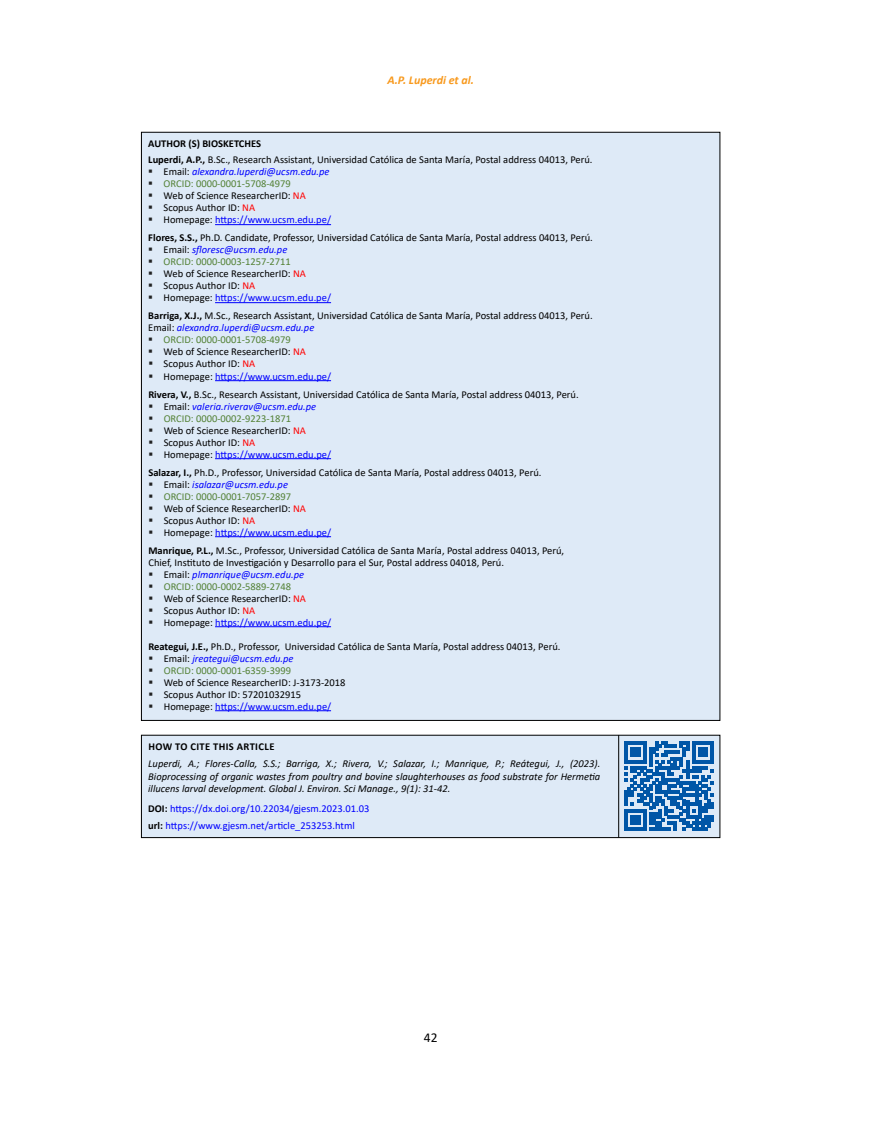
<style>
.page{position:relative;width:872px;height:1127px;background:#fff}
.page>*{position:absolute;margin:0;border:0;box-sizing:border-box;transform-origin:0 0}
.t1{font:13.5px "Calibri";color:#000}
.t2{font:italic 700 12px "Calibri";color:#f8991d}
.t3{font:10.5px/18px "Calibri";color:#000}
.t4{font:italic 10.5px/12.6px "Calibri";color:#000;text-align:justify}
.t5{font:italic 10.5px "Calibri";color:#00f}
.t6{font:10.5px "Calibri";color:#538135}
.t7{font:10.5px/17.1px "Calibri";color:#00f}
.t8{font:700 10.5px "Calibri";letter-spacing:.04em;color:#000}
.s1{font-weight:700}
.s2{color:#202122}
.s3{font-style:normal;color:#000}
.s4{color:#f00}
.s5{color:#00f}
.s6{color:#000}
.s7{font-weight:700;color:#000}
</style>
<div class="page">
<div style="left:141px;top:132px;width:579px;height:588px;background:#deeaf7"></div>
<hr style="left:215px;top:224px;width:116px;height:1px;background:#00f">
<hr style="left:215px;top:302px;width:116px;height:1px;background:#00f">
<hr style="left:215px;top:380px;width:116px;height:1px;background:#00f">
<hr style="left:215px;top:458px;width:116px;height:1px;background:#00f">
<hr style="left:215px;top:536px;width:116px;height:1px;background:#00f">
<hr style="left:215px;top:626px;width:116px;height:1px;background:#00f">
<hr style="left:215px;top:710px;width:116px;height:1px;background:#00f">
<div style="left:141px;top:735px;width:579px;height:102px;background:#deeaf7"></div>
<div style="left:141px;top:735px;width:579px;height:103px;border:1px solid #000"></div>
<hr style="left:618px;top:735px;width:1px;height:102px;background:#000">
<svg style="left:625px;top:742px;width:88px;height:88px"></svg>
<p class="t2" style="left:387px;top:72px;width:88px">A.P. Luperdi et al.</p>
<p class="t3" style="left:148px;top:135px;width:446px;line-height:16.5px"><span class="s1">AUTHOR (S) BIOSKETCHES<br>Luperdi, A.P.,</span> B.Sc., Research Assistant, Universidad Católica de Santa María, Postal address 04013, Perú.</p>
<p class="t5" style="left:148px;top:165px;width:183px"><span class="s2">▪</span> <span class="s3">Email:</span> alexandra.luperdi@ucsm.edu.pe</p>
<p class="t6" style="left:148px;top:177px;width:144px"><span class="s2">▪</span> ORCID: 0000-0001-5708-4979</p>
<p class="t3" style="left:148px;top:187px;width:159px"><span class="s2">▪</span> Web of Science ResearcherID: <span class="s4">NA</span></p>
<p class="t3" style="left:148px;top:199px;width:108px"><span class="s2">▪</span> Scopus Author ID: <span class="s4">NA</span></p>
<p class="t3" style="left:148px;top:211px;width:446px"><span class="s2">▪</span> Homepage: <span class="s5">https://www.ucsm.edu.pe/<br></span><span class="s1">Flores, S.S.,</span> Ph.D. Candidate, Professor, Universidad Católica de Santa María, Postal address 04013, Perú.</p>
<p class="t5" style="left:148px;top:243px;width:141px"><span class="s2">▪</span> <span class="s3">Email:</span> sfloresc@ucsm.edu.pe</p>
<p class="t6" style="left:148px;top:255px;width:144px"><span class="s2">▪</span> ORCID: 0000-0003-1257-2711</p>
<p class="t3" style="left:148px;top:265px;width:159px"><span class="s2">▪</span> Web of Science ResearcherID: <span class="s4">NA</span></p>
<p class="t3" style="left:148px;top:277px;width:108px"><span class="s2">▪</span> Scopus Author ID: <span class="s4">NA</span></p>
<p class="t3" style="left:148px;top:289px;width:446px"><span class="s2">▪</span> Homepage: <span class="s5">https://www.ucsm.edu.pe/<br></span><span class="s1">Barriga, X.J.,</span> M.Sc., Research Assistant, Universidad Católica de Santa María, Postal address 04013, Perú.</p>
<p class="t5" style="left:148px;top:321px;width:167px"><span class="s3">Email:</span> alexandra.luperdi@ucsm.edu.pe</p>
<p class="t6" style="left:148px;top:333px;width:144px"><span class="s2">▪</span> ORCID: 0000-0001-5708-4979</p>
<p class="t3" style="left:148px;top:343px;width:159px"><span class="s2">▪</span> Web of Science ResearcherID: <span class="s4">NA</span></p>
<p class="t3" style="left:148px;top:355px;width:108px"><span class="s2">▪</span> Scopus Author ID: <span class="s4">NA</span></p>
<p class="t3" style="left:148px;top:367px;width:432px"><span class="s2">▪</span> Homepage: <span class="s5">https://www.ucsm.edu.pe/<br></span><span class="s1">Rivera, V.,</span> B.Sc., Research Assistant, Universidad Católica de Santa María, Postal address 04013, Perú.</p>
<p class="t5" style="left:148px;top:399px;width:169px"><span class="s2">▪</span> <span class="s3">Email:</span> valeria.riverav@ucsm.edu.pe</p>
<p class="t6" style="left:148px;top:411px;width:144px"><span class="s2">▪</span> ORCID: 0000-0002-9223-1871</p>
<p class="t3" style="left:148px;top:421px;width:159px"><span class="s2">▪</span> Web of Science ResearcherID: <span class="s4">NA</span></p>
<p class="t3" style="left:148px;top:433px;width:108px"><span class="s2">▪</span> Scopus Author ID: <span class="s4">NA</span></p>
<p class="t3" style="left:148px;top:445px;width:394px"><span class="s2">▪</span> Homepage: <span class="s5">https://www.ucsm.edu.pe/<br></span><span class="s1">Salazar, I.,</span> Ph.D., Professor, Universidad Católica de Santa María, Postal address 04013, Perú.</p>
<p class="t5" style="left:148px;top:477px;width:141px"><span class="s2">▪</span> <span class="s3">Email:</span> isalazar@ucsm.edu.pe</p>
<p class="t6" style="left:148px;top:489px;width:144px"><span class="s2">▪</span> ORCID: 0000-0001-7057-2897</p>
<p class="t3" style="left:148px;top:499px;width:159px"><span class="s2">▪</span> Web of Science ResearcherID: <span class="s4">NA</span></p>
<p class="t3" style="left:148px;top:511px;width:108px"><span class="s2">▪</span> Scopus Author ID: <span class="s4">NA</span></p>
<p class="t3" style="left:148px;top:523px;width:417px"><span class="s2">▪</span> Homepage: <span class="s5">https://www.ucsm.edu.pe/<br></span><span class="s1">Manrique, P.L.,</span> M.Sc., Professor, Universidad Católica de Santa María, Postal address 04013, Perú,</p>
<p class="t3" style="left:148px;top:553px;width:357px">Chief, Instituto de Investigación y Desarrollo para el Sur, Postal address 04018, Perú.</p>
<p class="t5" style="left:148px;top:567px;width:157px"><span class="s2">▪</span> <span class="s3">Email:</span> plmanrique@ucsm.edu.pe</p>
<p class="t6" style="left:148px;top:579px;width:144px"><span class="s2">▪</span> ORCID: 0000-0002-5889-2748</p>
<p class="t3" style="left:148px;top:589px;width:159px"><span class="s2">▪</span> Web of Science ResearcherID: <span class="s4">NA</span></p>
<p class="t3" style="left:148px;top:601px;width:108px"><span class="s2">▪</span> Scopus Author ID: <span class="s4">NA</span></p>
<p class="t7" style="left:148px;top:613px;width:184px"><span class="s2">▪</span> <span class="s6">Homepage:</span> https://www.ucsm.edu.pe/</p>
<p class="t3" style="left:148px;top:637px;width:413px"><span class="s1">Reategui, J.E.,</span> Ph.D., Professor, Universidad Católica de Santa María, Postal address 04013, Perú.</p>
<p class="t5" style="left:148px;top:651px;width:147px"><span class="s2">▪</span> <span class="s3">Email:</span> jreategui@ucsm.edu.pe</p>
<p class="t6" style="left:148px;top:663px;width:144px"><span class="s2">▪</span> ORCID: 0000-0001-6359-3999</p>
<p class="t3" style="left:148px;top:673px;width:199px"><span class="s2">▪</span> Web of Science ResearcherID: J-3173-2018</p>
<p class="t3" style="left:148px;top:685px;width:154px"><span class="s2">▪</span> Scopus Author ID: 57201032915</p>
<p class="t7" style="left:148px;top:697px;width:184px"><span class="s2">▪</span> <span class="s6">Homepage:</span> https://www.ucsm.edu.pe/</p>
<p class="t8" style="left:148px;top:739px;width:127px">HOW TO CITE THIS ARTICLE</p>
<p class="t4" style="left:148px;top:757px;width:453px">Luperdi, A.; Flores-Calla, S.S.; Barriga, X.; Rivera, V.; Salazar, I.; Manrique, P.; Reátegui, J., (2023).<br>Bioprocessing of organic wastes from poultry and bovine slaughterhouses as food substrate for Hermetia illucens larval development. Global J. Environ. Sci Manage., 9(1): 31-42.</p>
<p class="t7" style="left:148px;top:800px;width:223px"><span class="s7">DOI:</span> https://dx.doi.org/10.22034/gjesm.2023.01.03 <span class="s7">url:</span> https://www.gjesm.net/article_253253.html</p>
<p class="t1" style="left:424px;top:1028px;width:15px">42</p>
</div>
